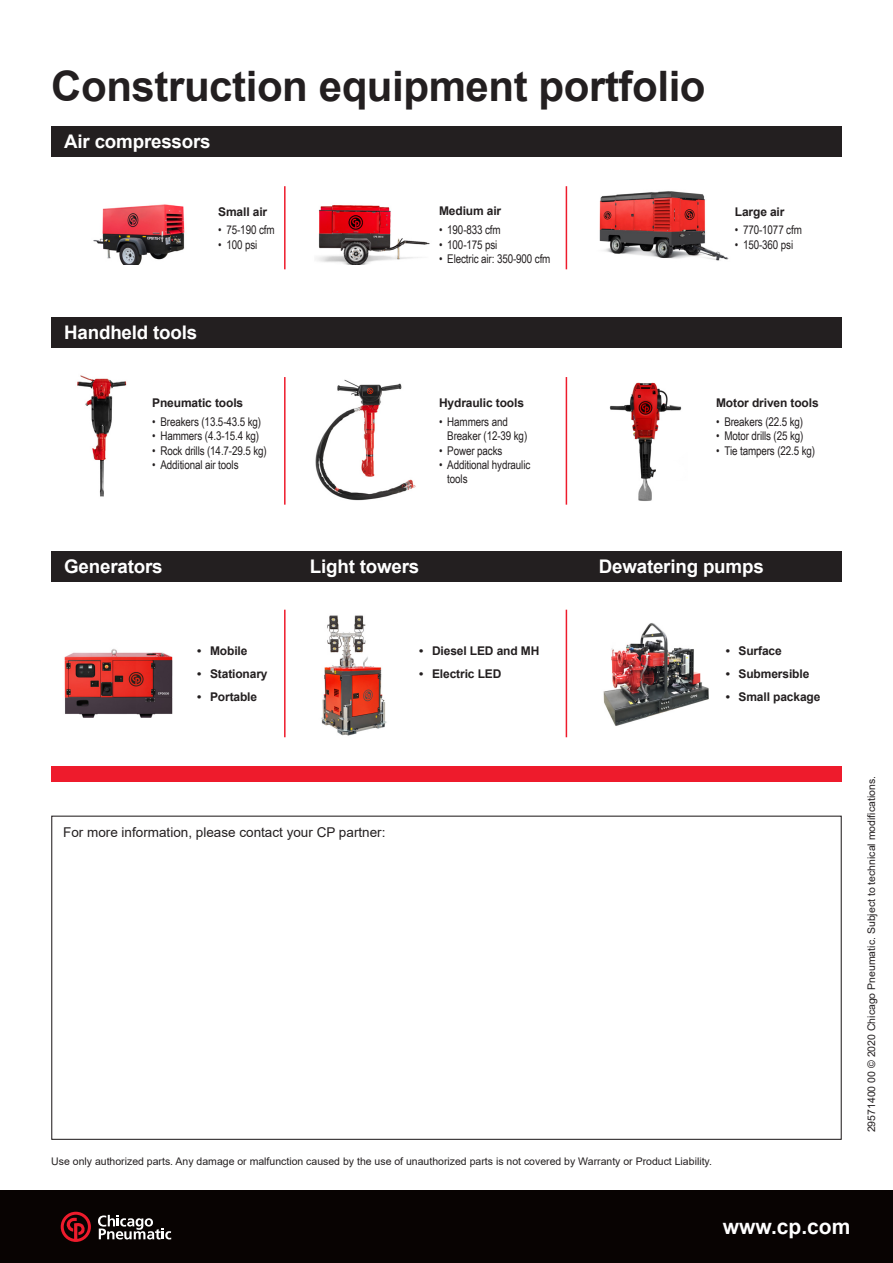
<style>
.page{position:relative;width:893px;height:1263px;background:#fff}
.page>*{position:absolute;margin:0;border:0;box-sizing:border-box;transform-origin:0 0}
.Body_text{font:700 42px "Arial";letter-spacing:-.01em;color:#231f20}
.Website_address{font:700 21px "Arial";color:#fff}
.Product_name_bold{font:700 18.75px "Arial";letter-spacing:-.01em;color:#fff}
.Address_text{font:13.5px "Arial";color:#231f20}
.t1{font:12px/14.4px "Arial Narrow";letter-spacing:-.01em;color:#231f20}
.Bullet_head_1{font:700 12px "Arial";letter-spacing:-.01em;color:#231f20}
.Disclaimer{font:10.5px "Arial";color:#231f20}
.Copyright_Part_numbe{font:10.5px "Arial";color:#231f20}
</style>
<div class="page">
<div style="left:0;top:1191px;width:893px;height:72px;background:#080302"></div>
<svg style="left:98px;top:1215px;width:73px;height:24px"></svg>
<svg style="left:61px;top:1212px;width:30px;height:30px"></svg>
<img style="left:315px;top:379px;width:101px;height:122px">
<img style="left:316px;top:205px;width:114px;height:60px">
<img style="left:599px;top:191px;width:130px;height:70px">
<div style="left:51px;top:126px;width:791px;height:30px;background:#231f20"></div>
<div style="left:51px;top:317px;width:791px;height:31px;background:#231f20"></div>
<div style="left:51px;top:551px;width:791px;height:30px;background:#231f20"></div>
<img style="left:64px;top:649px;width:109px;height:68px">
<img style="left:321px;top:615px;width:66px;height:121px">
<img style="left:609px;top:382px;width:73px;height:119px">
<img style="left:77px;top:375px;width:50px;height:122px">
<hr style="left:566px;top:186px;width:1px;height:83px;background:#ee1b2c">
<hr style="left:566px;top:377px;width:1px;height:128px;background:#ee1b2c">
<hr style="left:284px;top:377px;width:2px;height:128px;background:#ee1b2c">
<hr style="left:284px;top:610px;width:2px;height:127px;background:#ee1b2c">
<hr style="left:566px;top:610px;width:1px;height:127px;background:#ee1b2c">
<hr style="left:284px;top:186px;width:2px;height:83px;background:#ee1b2c">
<img style="left:603px;top:623px;width:106px;height:103px">
<div style="left:51px;top:766px;width:791px;height:15px;background:#ee1b2c"></div>
<img style="left:93px;top:204px;width:92px;height:61px">
<p class="Body_text" style="left:51px;top:57px;width:656px">Construction equipment portfolio</p>
<p class="Product_name_bold" style="left:64px;top:128px;width:148px">Air compressors</p>
<p class="Bullet_head_1" style="left:218px;top:203px;width:51px">Small air</p>
<p class="t1" style="left:218px;top:223px;width:58px">• 75-190 cfm</p>
<p class="t1" style="left:218px;top:237px;width:41px">• 100 psi</p>
<p class="Bullet_head_1" style="left:439px;top:203px;width:64px">Medium air</p>
<p class="t1" style="left:439px;top:222px;width:63px">• 190-833 cfm</p>
<p class="t1" style="left:439px;top:237px;width:60px">• 100-175 psi</p>
<p class="t1" style="left:439px;top:251px;width:113px">• Electric air: 350-900 cfm</p>
<p class="Bullet_head_1" style="left:735px;top:203px;width:51px">Large air</p>
<p class="t1" style="left:735px;top:223px;width:69px">• 770-1077 cfm</p>
<p class="t1" style="left:735px;top:237px;width:60px">• 150-360 psi</p>
<p class="Product_name_bold" style="left:64px;top:320px;width:135px">Handheld tools</p>
<p class="Bullet_head_1" style="left:152px;top:394px;width:93px">Pneumatic tools</p>
<p class="t1" style="left:152px;top:414px;width:110px">• Breakers (13.5-43.5 kg)</p>
<p class="t1" style="left:152px;top:428px;width:109px">• Hammers (4.3-15.4 kg)</p>
<p class="t1" style="left:152px;top:443px;width:116px">• Rock drills (14.7-29.5 kg)</p>
<p class="t1" style="left:152px;top:457px;width:88px">• Additional air tools</p>
<p class="Bullet_head_1" style="left:439px;top:394px;width:87px">Hydraulic tools</p>
<p class="t1" style="left:447px;top:414px;width:81px;text-indent:-8px">• Hammers and<br>Breaker (12-39 kg)</p>
<p class="t1" style="left:439px;top:443px;width:65px">• Power packs</p>
<p class="t1" style="left:447px;top:457px;width:85px;text-indent:-8px">• Additional hydraulic tools</p>
<p class="Bullet_head_1" style="left:716px;top:394px;width:104px">Motor driven tools</p>
<p class="t1" style="left:716px;top:414px;width:89px">• Breakers (22.5 kg)</p>
<p class="t1" style="left:716px;top:428px;width:89px">• Motor drills (25 kg)</p>
<p class="t1" style="left:716px;top:443px;width:101px">• Tie tampers (22.5 kg)</p>
<p class="Product_name_bold" style="left:64px;top:553px;width:100px">Generators</p>
<p class="Product_name_bold" style="left:310px;top:553px;width:111px">Light towers</p>
<p class="Product_name_bold" style="left:599px;top:553px;width:167px">Dewatering pumps</p>
<p class="Bullet_head_1" style="left:197px;top:642px;width:52px">• Mobile</p>
<p class="Bullet_head_1" style="left:197px;top:665px;width:72px">• Stationary</p>
<p class="Bullet_head_1" style="left:197px;top:688px;width:61px">• Portable</p>
<p class="Bullet_head_1" style="left:419px;top:642px;width:122px">• Diesel LED and MH</p>
<p class="Bullet_head_1" style="left:419px;top:665px;width:84px">• Electric LED</p>
<p class="Bullet_head_1" style="left:726px;top:642px;width:58px">• Surface</p>
<p class="Bullet_head_1" style="left:726px;top:665px;width:85px">• Submersible</p>
<p class="Bullet_head_1" style="left:726px;top:688px;width:96px">• Small package</p>
<p class="Address_text" style="left:63px;top:823px;width:324px">For more information, please contact your CP partner:</p>
<p class="Disclaimer" style="left:51px;top:1154px;width:662px">Use only authorized parts. Any damage or malfunction caused by the use of unauthorized parts is not covered by Warranty or Product Liability.</p>
<p class="Copyright_Part_numbe" style="left:864px;top:1132px;width:358px;rotate:-90deg">29571400 00 © 2020 Chicago Pneumatic. Subject to technical modifications.</p>
<p class="Website_address" style="left:723px;top:1212px;width:129px">www.cp.com</p>
</div>
